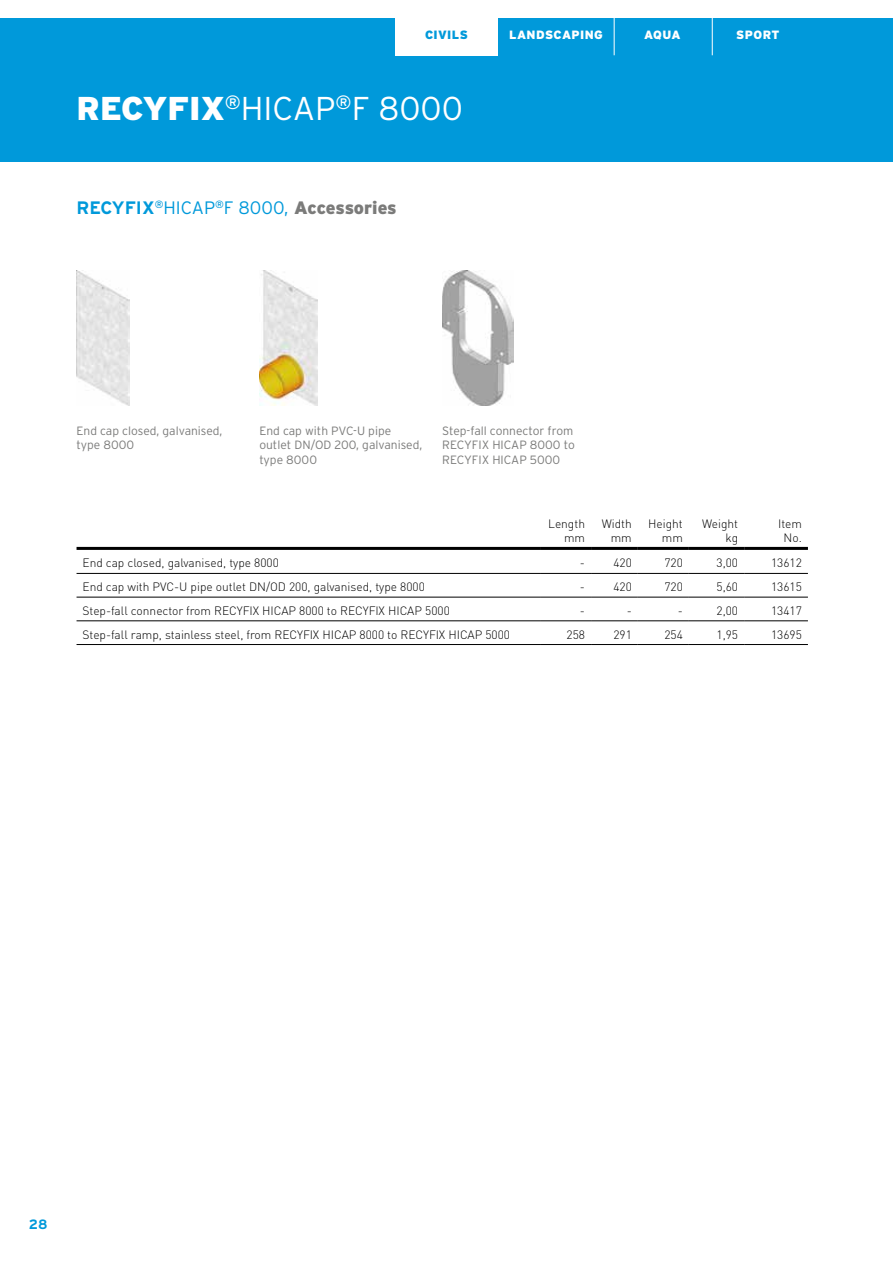
<style>
.page{position:relative;width:893px;height:1263px;background:#fff}
.page>*{position:absolute;margin:0;border:0;box-sizing:border-box;transform-origin:0 0}
.t1{font:300 33px "Interstate";color:#fff}
.t2{font:300 18px "Interstate";color:#0099da}
.t3{font:700 13.5px "Interstate";color:#0099da}
.t4{font:12px/14.4px "DIN Light CE";color:#000;text-align:right}
.t5{font:300 12px/14.4px "Interstate";color:#7b7b7a}
.t6{font:900 12px "Interstate";letter-spacing:.03em;color:#fff}
.t7{font:900 12px "Interstate";letter-spacing:.03em;color:#0099da}
.s1{font-weight:900}
.s2{font-weight:700}
.s3{font-weight:900;color:#7b7b7a}
</style>
<div class="page">
<div style="left:0;top:0;width:893px;height:162px;background:#0099da"></div>
<div style="left:395px;top:0;width:102px;height:55px;background:#fff"></div>
<div style="left:0;top:0;width:893px;height:17px;background:#fff"></div>
<hr style="left:712px;top:0;width:1px;height:55px;background:#fff">
<hr style="left:614px;top:0;width:1px;height:55px;background:#fff">
<img style="left:77px;top:270px;width:53px;height:136px">
<img style="left:259px;top:270px;width:58px;height:136px">
<img style="left:442px;top:270px;width:72px;height:136px">
<hr style="left:77px;top:547px;width:463px;height:3px;background:#000">
<hr style="left:540px;top:547px;width:51px;height:3px;background:#000">
<hr style="left:591px;top:547px;width:47px;height:3px;background:#000">
<hr style="left:638px;top:547px;width:51px;height:3px;background:#000">
<hr style="left:689px;top:547px;width:55px;height:3px;background:#000">
<hr style="left:744px;top:547px;width:64px;height:3px;background:#000">
<hr style="left:77px;top:573px;width:463px;height:1px;background:#000">
<hr style="left:540px;top:573px;width:51px;height:1px;background:#000">
<hr style="left:591px;top:573px;width:47px;height:1px;background:#000">
<hr style="left:638px;top:573px;width:51px;height:1px;background:#000">
<hr style="left:689px;top:573px;width:55px;height:1px;background:#000">
<hr style="left:744px;top:573px;width:64px;height:1px;background:#000">
<hr style="left:77px;top:597px;width:463px;height:1px;background:#000">
<hr style="left:540px;top:597px;width:51px;height:1px;background:#000">
<hr style="left:591px;top:597px;width:47px;height:1px;background:#000">
<hr style="left:638px;top:597px;width:51px;height:1px;background:#000">
<hr style="left:689px;top:597px;width:55px;height:1px;background:#000">
<hr style="left:744px;top:597px;width:64px;height:1px;background:#000">
<hr style="left:77px;top:620px;width:463px;height:1px;background:#000">
<hr style="left:77px;top:644px;width:463px;height:1px;background:#000">
<hr style="left:540px;top:620px;width:51px;height:1px;background:#000">
<hr style="left:540px;top:644px;width:51px;height:1px;background:#000">
<hr style="left:591px;top:620px;width:47px;height:1px;background:#000">
<hr style="left:591px;top:644px;width:47px;height:1px;background:#000">
<hr style="left:638px;top:620px;width:51px;height:1px;background:#000">
<hr style="left:638px;top:644px;width:51px;height:1px;background:#000">
<hr style="left:689px;top:620px;width:55px;height:1px;background:#000">
<hr style="left:689px;top:644px;width:55px;height:1px;background:#000">
<hr style="left:744px;top:620px;width:64px;height:1px;background:#000">
<hr style="left:744px;top:644px;width:64px;height:1px;background:#000">
<p class="t7" style="left:425px;top:28px;width:44px">CIVILS</p>
<p class="t6" style="left:509px;top:28px;width:95px">LANDSCAPING</p>
<p class="t6" style="left:644px;top:28px;width:38px">AQUA</p>
<p class="t6" style="left:736px;top:28px;width:45px">SPORT</p>
<h1 class="t1" style="left:77px;top:90px;width:388px"><span class="s1">RECYFIX</span><sup>®</sup>HICAP<sup>®</sup>F 8000</h1>
<h2 class="t2" style="left:77px;top:198px;width:322px"><span class="s2">RECYFIX</span><sup>®</sup>HICAP<sup>®</sup>F 8000, <span class="s3">Accessories</span></h2>
<p class="t5" style="left:77px;top:423px;width:147px">End cap closed, galvanised, type 8000</p>
<p class="t5" style="left:259px;top:423px;width:164px">End cap with PVC-U pipe outlet DN/OD 200, galvanised, type 8000</p>
<p class="t5" style="left:442px;top:423px;width:134px">Step-fall connector from<br>RECYFIX HICAP 8000 to<br>RECYFIX HICAP 5000</p>
<p class="t4" style="left:548px;top:516px;width:38px">Length mm</p>
<p class="t4" style="left:602px;top:516px;width:32px">Width mm</p>
<p class="t4" style="left:648px;top:516px;width:36px">Height mm</p>
<p class="t4" style="left:702px;top:516px;width:37px">Weight kg</p>
<p class="t4" style="left:778px;top:516px;width:25px;text-align:center">Item<br>No.</p>
<p class="t4" style="left:83px;top:556px;width:198px">End cap closed, galvanised, type 8000</p>
<p class="t4" style="left:580px;top:556px;width:53px">- 420</p>
<p class="t4" style="left:664px;top:556px;width:20px">720</p>
<p class="t4" style="left:716px;top:556px;width:23px">3,00</p>
<p class="t4" style="left:771px;top:556px;width:32px">13612</p>
<p class="t4" style="left:83px;top:579px;width:344px">End cap with PVC-U pipe outlet DN/OD 200, galvanised, type 8000</p>
<p class="t4" style="left:580px;top:579px;width:53px">- 420</p>
<p class="t4" style="left:664px;top:579px;width:20px">720</p>
<p class="t4" style="left:716px;top:579px;width:23px">5,60</p>
<p class="t4" style="left:771px;top:579px;width:32px">13615</p>
<p class="t4" style="left:83px;top:603px;width:369px">Step-fall connector from RECYFIX HICAP 8000 to RECYFIX HICAP 5000</p>
<p class="t4" style="left:580px;top:603px;width:7px">-</p>
<p class="t4" style="left:627px;top:603px;width:7px">-</p>
<p class="t4" style="left:678px;top:603px;width:7px">-</p>
<p class="t4" style="left:716px;top:603px;width:23px">2,00</p>
<p class="t4" style="left:771px;top:603px;width:32px">13417</p>
<p class="t4" style="left:83px;top:627px;width:429px">Step-fall ramp, stainless steel, from RECYFIX HICAP 8000 to RECYFIX HICAP 5000</p>
<p class="t4" style="left:567px;top:627px;width:20px">258</p>
<p class="t4" style="left:613px;top:627px;width:20px">291</p>
<p class="t4" style="left:664px;top:627px;width:20px">254</p>
<p class="t4" style="left:716px;top:627px;width:23px">1,95</p>
<p class="t4" style="left:771px;top:627px;width:32px">13695</p>
<p class="t3" style="left:29px;top:1217px;width:20px">28</p>
</div>
